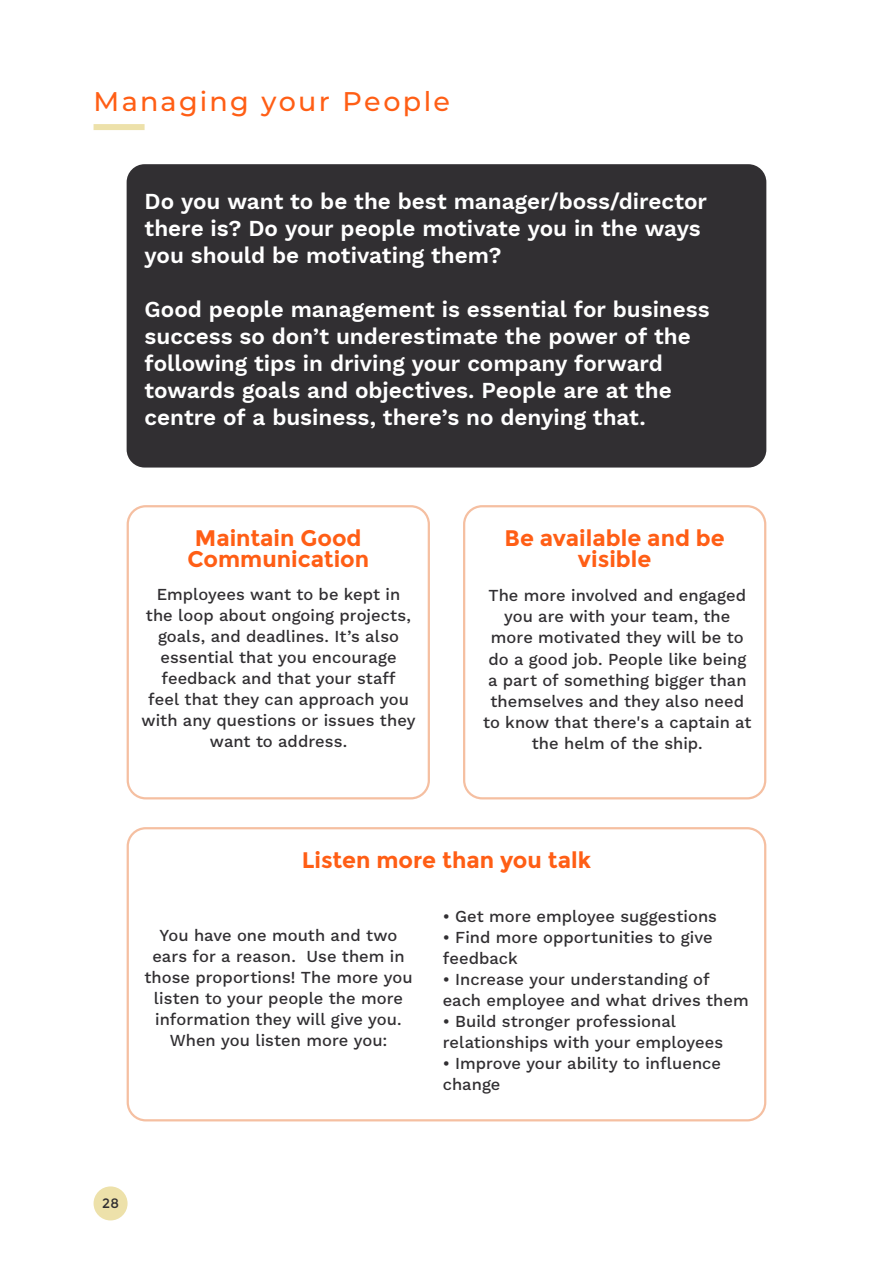
<style>
.page{position:relative;width:893px;height:1263px;background:#fff}
.page>*{position:absolute;margin:0;border:0;box-sizing:border-box;transform-origin:0 0}
.t1{font:500 27px "Montserrat";letter-spacing:.085em;color:#ff5e15}
.t2{font:22.5px/27px "Work Sans";color:#fff}
.t3{font:700 22.5px/21px "Montserrat";color:#ff5e15;text-align:center}
.t4{font:16.5px/21px "Work Sans";color:#312f32}
.t5{font:13.5px "Montserrat";color:#312f32}
</style>
<div class="page">
<div style="left:127px;top:164px;width:639px;height:303px;background:#312f32;border-radius:18px"></div>
<div style="left:463px;top:505px;width:303px;height:294px;border:2px solid #f5bfa1;border-radius:18px"></div>
<div style="left:127px;top:505px;width:303px;height:294px;border:2px solid #f5bfa1;border-radius:18px"></div>
<div style="left:94px;top:124px;width:51px;height:6px;background:#ede1aa"></div>
<div style="left:127px;top:827px;width:639px;height:294px;border:2px solid #f5bfa1;border-radius:18px"></div>
<div style="left:94px;top:1186px;width:34px;height:34px;background:#ede1aa;border-radius:50%"></div>
<h1 class="t1" style="left:94px;top:83px;width:358px">Managing your People</h1>
<h2 class="t2" style="left:145px;top:186px;width:564px">Do you want to be the best manager/boss/director there is? Do your people motivate you in the ways you should be motivating them?</h2>
<p class="t2" style="left:145px;top:294px;width:567px">Good people management is essential for business success so don’t underestimate the power of the following tips in driving your company forward towards goals and objectives. People are at the centre of a business, there’s no denying that.</p>
<h2 class="t3" style="left:187px;top:528px;width:183px">Maintain Good<br>Communication</h2>
<p class="t4" style="left:142px;top:583px;width:275px;text-align:center">Employees want to be kept in the loop about ongoing projects, goals, and deadlines. It’s also essential that you encourage feedback and that your staff<br>feel that they can approach you with any questions or issues they want to address.</p>
<h2 class="t3" style="left:505px;top:528px;width:222px">Be available and be visible</h2>
<p class="t4" style="left:483px;top:585px;width:270px;text-align:center">The more involved and engaged you are with your team, the more motivated they will be to do a good job. People like being a part of something bigger than themselves and they also need to know that there's a captain at the helm of the ship.</p>
<h2 class="t3" style="left:302px;top:850px;width:291px">Listen more than you talk</h2>
<p class="t4" style="left:443px;top:905px;width:276px">• Get more employee suggestions</p>
<p class="t4" style="left:443px;top:926px;width:272px">• Find more opportunities to give feedback</p>
<p class="t4" style="left:443px;top:968px;width:308px">• Increase your understanding of each employee and what drives them</p>
<p class="t4" style="left:443px;top:1010px;width:282px">• Build stronger professional relationships with your employees</p>
<p class="t4" style="left:443px;top:1052px;width:280px">• Improve your ability to influence change</p>
<p class="t4" style="left:145px;top:924px;width:269px;text-align:center">You have one mouth and two ears for a reason. Use them in those proportions! The more you listen to your people the more information they will give you.<br>When you listen more you:</p>
<p class="t5" style="left:102px;top:1195px;width:18px">28</p>
</div>
